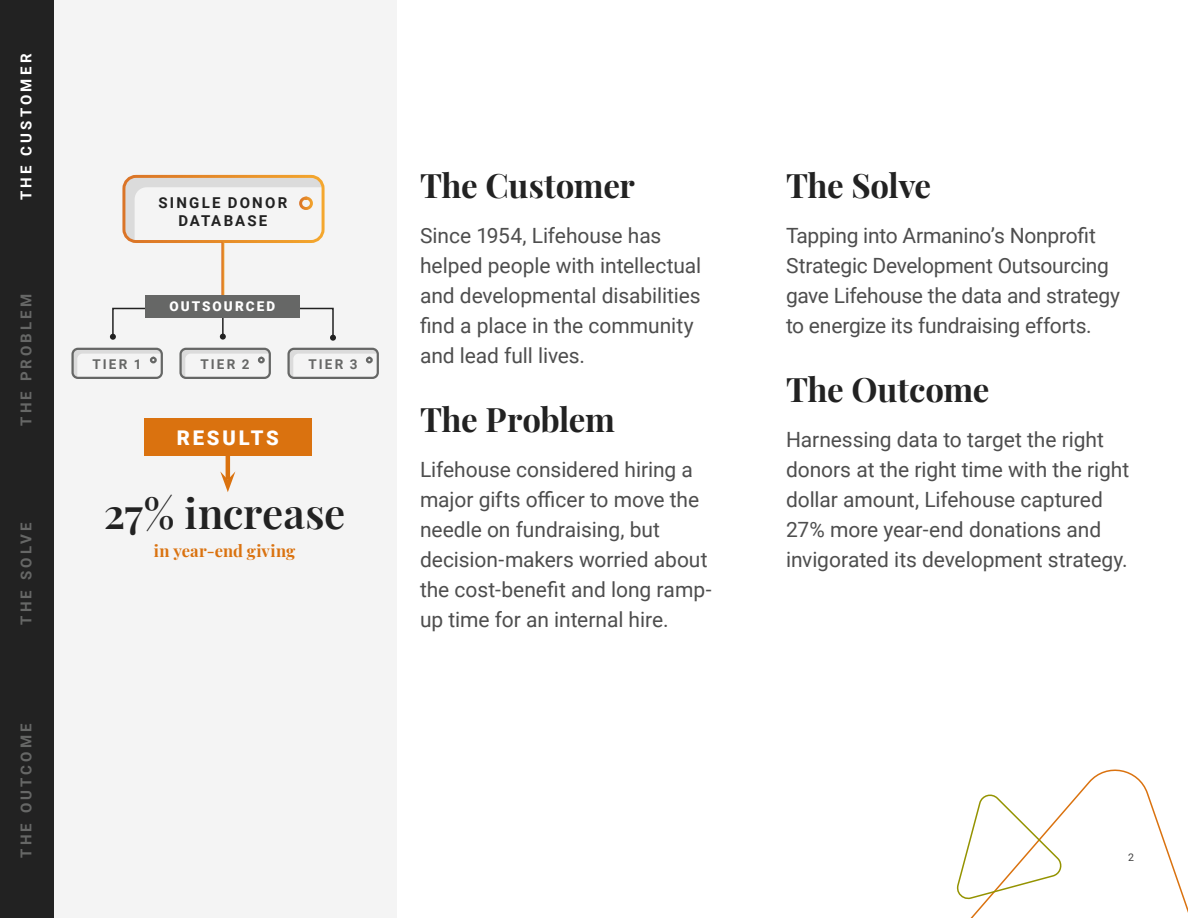
<style>
.page{position:relative;width:1188px;height:918px;background:#fff}
.page>*{position:absolute;margin:0;border:0;box-sizing:border-box;transform-origin:0 0}
.t1{font:600 42px "Playfair Display";letter-spacing:-.005em;color:#222}
.t2{font:33px "Playfair Display";letter-spacing:-.015em;color:#222}
.t3{font:21px/30px "Roboto";letter-spacing:-.005em;color:#4e4e4e}
.t4{font:900 20.25px "Roboto";letter-spacing:.135em;color:#fff}
.t5{font:16.5px "Playfair Display";letter-spacing:.01em;color:#da720f}
.t6{font:700 15px "Roboto";letter-spacing:.215em;color:#666766}
.t7{font:700 15px/18px "Roboto";letter-spacing:.15em;color:#222;text-align:center}
.t8{font:700 15px "Roboto";letter-spacing:.215em;color:#fff}
.t9{font:700 13.5px "Roboto";letter-spacing:.155em;color:#666766}
.t10{font:900 13.5px "Roboto";letter-spacing:.15em;color:#fff}
.t11{font:10.5px "Roboto";color:#404040}
</style>
<div class="page">
<div style="left:4px;top:0;width:393px;height:918px;background:#f4f4f4"></div>
<svg style="left:968px;top:769px;width:220px;height:149px"></svg>
<svg style="left:956px;top:791px;width:107px;height:108px"></svg>
<div style="left:0;top:0;width:54px;height:918px;background:#222"></div>
<svg style="left:74px;top:351px;width:86px;height:25px"></svg>
<svg style="left:182px;top:351px;width:86px;height:25px"></svg>
<svg style="left:290px;top:351px;width:86px;height:25px"></svg>
<svg style="left:126px;top:179px;width:195px;height:60px"></svg>
<div style="left:71px;top:348px;width:92px;height:31px;border:2px solid #666766;border-radius:5px"></div>
<div style="left:179px;top:348px;width:92px;height:31px;border:2px solid #666766;border-radius:5px"></div>
<div style="left:287px;top:348px;width:92px;height:31px;border:2px solid #666766;border-radius:5px"></div>
<div style="left:122px;top:175px;width:203px;height:68px;border:3px solid #fff;border-radius:12px"></div>
<div style="left:299px;top:197px;width:14px;height:13px;border:3px solid #fff;border-radius:50%"></div>
<hr style="left:221px;top:242px;width:3px;height:66px;background:#fff">
<svg style="left:110px;top:307px;width:226px;height:34px"></svg>
<div style="left:146px;top:295px;width:154px;height:23px;background:#666766"></div>
<div style="left:150px;top:357px;width:7px;height:6px;border:2px solid #666766;border-radius:50%"></div>
<div style="left:366px;top:357px;width:7px;height:6px;border:2px solid #666766;border-radius:50%"></div>
<div style="left:258px;top:357px;width:7px;height:6px;border:2px solid #666766;border-radius:50%"></div>
<hr style="left:226px;top:450px;width:4px;height:30px;background:#da720f">
<svg style="left:220px;top:471px;width:15px;height:21px"></svg>
<div style="left:144px;top:418px;width:168px;height:38px;background:#da720f"></div>
<p class="t8" style="left:16px;top:200px;width:148px;rotate:-90deg">THE CUSTOMER</p>
<p class="t6" style="left:16px;top:426px;width:134px;rotate:-90deg">THE PROBLEM</p>
<p class="t6" style="left:16px;top:625px;width:104px;rotate:-90deg">THE SOLVE</p>
<p class="t6" style="left:16px;top:858px;width:136px;rotate:-90deg">THE OUTCOME</p>
<p class="t7" style="left:158px;top:194px;width:130px">SINGLE DONOR<br>DATABASE</p>
<p class="t10" style="left:169px;top:296px;width:107px">OUTSOURCED</p>
<p class="t9" style="left:93px;top:355px;width:51px">TIER 1</p>
<p class="t9" style="left:201px;top:355px;width:51px">TIER 2</p>
<p class="t9" style="left:309px;top:355px;width:51px">TIER 3</p>
<p class="t4" style="left:177px;top:424px;width:103px">RESULTS</p>
<h1 class="t1" style="left:104px;top:480px;width:243px">27% increase</h1>
<p class="t5" style="left:154px;top:538px;width:143px">in year-end giving</p>
<h2 class="t2" style="left:420px;top:159px;width:216px">The Customer</h2>
<p class="t3" style="left:420px;top:219px;width:283px">Since 1954, Lifehouse has helped people with intellectual and developmental disabilities find a place in the community and lead full lives.</p>
<h2 class="t2" style="left:420px;top:393px;width:196px">The Problem</h2>
<p class="t3" style="left:420px;top:453px;width:293px">Lifehouse considered hiring a major gifts officer to move the needle on fundraising, but decision-makers worried about the cost-benefit and long ramp&shy;up time for an internal hire.</p>
<h2 class="t2" style="left:786px;top:159px;width:147px">The Solve</h2>
<p class="t3" style="left:786px;top:219px;width:336px">Tapping into Armanino’s Nonprofit Strategic Development Outsourcing gave Lifehouse the data and strategy to energize its fundraising efforts.</p>
<h2 class="t2" style="left:786px;top:363px;width:205px">The Outcome</h2>
<p class="t3" style="left:786px;top:423px;width:345px">Harnessing data to target the right donors at the right time with the right dollar amount, Lifehouse captured 27% more year-end donations and invigorated its development strategy.</p>
<p class="t11" style="left:1128px;top:850px;width:7px">2</p>
</div>
